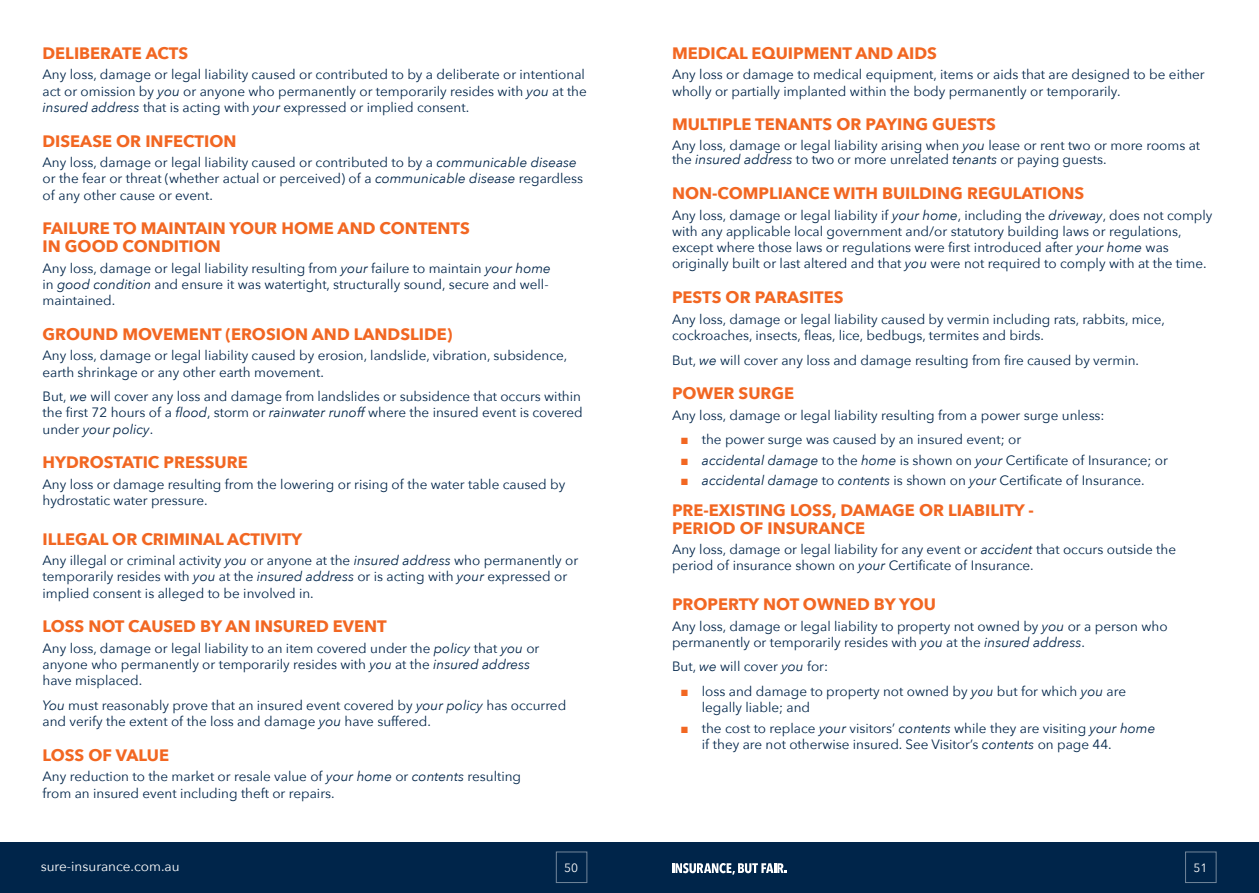
<style>
.page{position:relative;width:1259px;height:893px;background:#fff}
.page>*{position:absolute;margin:0;border:0;box-sizing:border-box;transform-origin:0 0}
.t1{font:700 16.5px/17.9px "Avenir Next";color:#f26722}
.t2{font:13.5px/16.2px "Avenir Next";color:#00254a}
.t3{font:13.5px "Avenir Next";color:#fff}
.t4{font:12px "Avenir Next";color:#fff}
.s1{font-style:italic}
.s2{font-family:"Arial";color:#f26722}
</style>
<div class="page">
<div style="left:0;top:842px;width:629px;height:51px;background:#00254a"></div>
<div style="left:629px;top:842px;width:630px;height:51px;background:#00254a"></div>
<svg style="left:672px;top:863px;width:115px;height:12px"></svg>
<p class="t1" style="left:43px;top:44px;width:147px">DELIBERATE ACTS</p>
<p class="t2" style="left:43px;top:66px;width:546px">Any loss, damage or legal liability caused or contributed to by a deliberate or intentional act or omission by <span class="s1">you</span> or anyone who permanently or temporarily resides with <span class="s1">you</span> at the <span class="s1">insured address</span> that is acting with <span class="s1">your</span> expressed or implied consent.</p>
<p class="t1" style="left:43px;top:132px;width:195px">DISEASE OR INFECTION</p>
<p class="t2" style="left:43px;top:154px;width:542px">Any loss, damage or legal liability caused or contributed to by a <span class="s1">communicable disease </span>or the fear or threat (whether actual or perceived) of a <span class="s1">communicable disease</span> regardless of any other cause or event.</p>
<p class="t1" style="left:43px;top:219px;width:429px">FAILURE TO MAINTAIN YOUR HOME AND CONTENTS<br>IN GOOD CONDITION</p>
<p class="t2" style="left:43px;top:259px;width:510px">Any loss, damage or legal liability resulting from <span class="s1">your</span> failure to maintain <span class="s1">your home </span>in <span class="s1">good condition</span> and ensure it was watertight, structurally sound, secure and well&shy;maintained.</p>
<p class="t1" style="left:43px;top:325px;width:411px">GROUND MOVEMENT (EROSION AND LANDSLIDE)</p>
<p class="t2" style="left:43px;top:347px;width:526px">Any loss, damage or legal liability caused by erosion, landslide, vibration, subsidence, earth shrinkage or any other earth movement.</p>
<p class="t2" style="left:43px;top:388px;width:541px;text-align:justify">But, <span class="s1">we</span> will cover any loss and damage from landslides or subsidence that occurs within the first 72 hours of a <span class="s1">flood</span>, storm or <span class="s1">rainwater runoff</span> where the insured event is covered under <span class="s1">your policy</span>.</p>
<p class="t1" style="left:43px;top:453px;width:207px">HYDROSTATIC PRESSURE</p>
<p class="t2" style="left:43px;top:475px;width:524px">Any loss or damage resulting from the lowering or rising of the water table caused by hydrostatic water pressure.</p>
<p class="t1" style="left:43px;top:530px;width:261px">ILLEGAL OR CRIMINAL ACTIVITY</p>
<p class="t2" style="left:43px;top:552px;width:537px">Any illegal or criminal activity <span class="s1">you</span> or anyone at the <span class="s1">insured address</span> who permanently or temporarily resides with <span class="s1">you</span> at the <span class="s1">insured address</span> or is acting with <span class="s1">your</span> expressed or implied consent is alleged to be involved in.</p>
<p class="t1" style="left:43px;top:617px;width:346px">LOSS NOT CAUSED BY AN INSURED EVENT</p>
<p class="t2" style="left:43px;top:639px;width:498px">Any loss, damage or legal liability to an item covered under the <span class="s1">policy</span> that <span class="s1">you</span> or anyone who permanently or temporarily resides with <span class="s1">you</span> at the <span class="s1">insured address </span>have misplaced.</p>
<p class="t2" style="left:43px;top:697px;width:525px"><span class="s1">You</span> must reasonably prove that an insured event covered by <span class="s1">your policy</span> has occurred and verify the extent of the loss and damage <span class="s1">you</span> have suffered.</p>
<p class="t1" style="left:43px;top:746px;width:128px">LOSS OF VALUE</p>
<p class="t2" style="left:43px;top:768px;width:480px">Any reduction to the market or resale value of <span class="s1">your home</span> or <span class="s1">contents</span> resulting from an insured event including theft or repairs.</p>
<p class="t1" style="left:672px;top:44px;width:266px">MEDICAL EQUIPMENT AND AIDS</p>
<p class="t2" style="left:672px;top:66px;width:534px">Any loss or damage to medical equipment, items or aids that are designed to be either wholly or partially implanted within the body permanently or temporarily.</p>
<p class="t1" style="left:672px;top:116px;width:325px">MULTIPLE TENANTS OR PAYING GUESTS</p>
<p class="t2" style="left:672px;top:137px;width:529px;line-height:14.9px">Any loss, damage or legal liability arising when <span class="s1">you</span> lease or rent two or more rooms at the <span class="s1">insured address</span> to two or more unrelated <span class="s1">tenants</span> or paying guests.</p>
<p class="t1" style="left:672px;top:184px;width:414px">NON-COMPLIANCE WITH BUILDING REGULATIONS</p>
<p class="t2" style="left:672px;top:206px;width:542px">Any loss, damage or legal liability if <span class="s1">your home</span>, including the <span class="s1">driveway</span>, does not comply with any applicable local government and/or statutory building laws or regulations, except where those laws or regulations were first introduced after <span class="s1">your home</span> was originally built or last altered and that <span class="s1">you</span> were not required to comply with at the time.</p>
<p class="t1" style="left:672px;top:288px;width:173px">PESTS OR PARASITES</p>
<p class="t2" style="left:672px;top:310px;width:494px">Any loss, damage or legal liability caused by vermin including rats, rabbits, mice, cockroaches, insects, fleas, lice, bedbugs, termites and birds.</p>
<p class="t2" style="left:672px;top:351px;width:468px">But, <span class="s1">we</span> will cover any loss and damage resulting from fire caused by vermin.</p>
<p class="t1" style="left:672px;top:384px;width:124px">POWER SURGE</p>
<p class="t2" style="left:672px;top:406px;width:434px">Any loss, damage or legal liability resulting from a power surge unless:</p>
<p class="t2" style="left:680px;top:431px;width:342px"><span class="s2">■</span> the power surge was caused by an insured event; or</p>
<p class="t2" style="left:680px;top:452px;width:489px"><span class="s2">■</span> <span class="s1">accidental damage</span> to the <span class="s1">home</span> is shown on <span class="s1">your</span> Certificate of Insurance; or</p>
<p class="t2" style="left:680px;top:472px;width:466px"><span class="s2">■</span> <span class="s1">accidental damage</span> to <span class="s1">contents</span> is shown on <span class="s1">your</span> Certificate of Insurance.</p>
<p class="t1" style="left:672px;top:501px;width:363px">PRE-EXISTING LOSS, DAMAGE OR LIABILITY -<br>PERIOD OF INSURANCE</p>
<p class="t2" style="left:672px;top:541px;width:505px">Any loss, damage or legal liability for any event or <span class="s1">accident</span> that occurs outside the period of insurance shown on <span class="s1">your</span> Certificate of Insurance.</p>
<p class="t1" style="left:672px;top:595px;width:265px">PROPERTY NOT OWNED BY YOU</p>
<p class="t2" style="left:672px;top:617px;width:497px">Any loss, damage or legal liability to property not owned by <span class="s1">you</span> or a person who permanently or temporarily resides with <span class="s1">you</span> at the <span class="s1">insured address</span>.</p>
<p class="t2" style="left:672px;top:658px;width:158px">But, <span class="s1">we</span> will cover <span class="s1">you</span> for:</p>
<p class="t2" style="left:702px;top:683px;width:426px;text-indent:-21px"><span class="s2">■</span> loss and damage to property not owned by <span class="s1">you</span> but for which <span class="s1">you</span> are legally liable; and</p>
<p class="t2" style="left:702px;top:719px;width:455px;text-indent:-21px"><span class="s2">■</span> the cost to replace <span class="s1">your</span> visitors’ <span class="s1">contents</span> while they are visiting <span class="s1">your home </span>if they are not otherwise insured. See Visitor’s <span class="s1">contents</span> on page 44.</p>
<p class="t3" style="left:41px;top:854px;width:140px">sure-insurance.com.au</p>
<p class="t4" style="left:564px;top:857px;width:15px">50</p>
<p class="t4" style="left:1193px;top:857px;width:15px">51</p>
</div>
